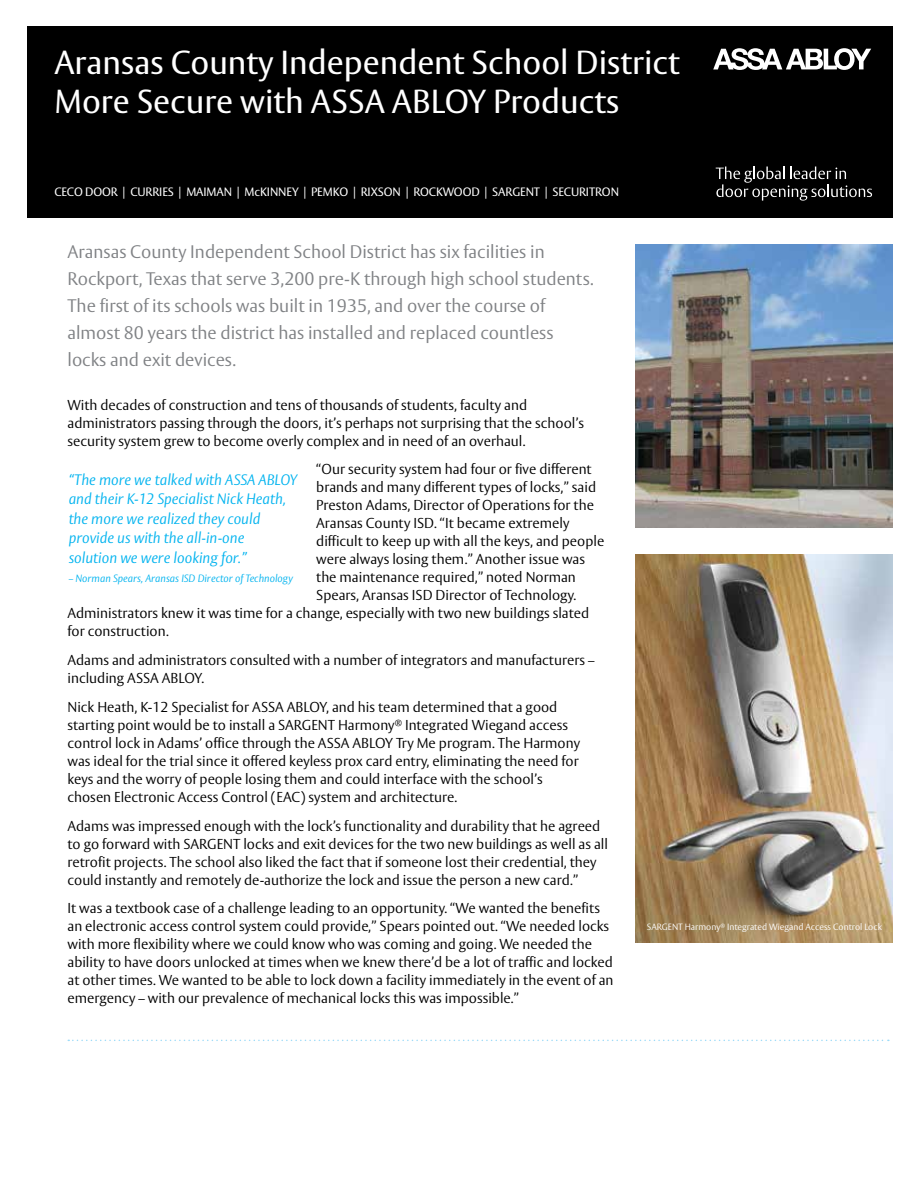
<style>
.page{position:relative;width:918px;height:1188px;background:#fff}
.page>*{position:absolute;margin:0;border:0;box-sizing:border-box;transform-origin:0 0}
.t1{font:33px/39.6px "ASSA Vesta";color:#fff}
.t2{font:300 18px/27px "ASSA Vesta";color:#808285}
.t3{font:italic 300 15px/19.5px "ASSA Vesta";color:#00b3ef}
.t4{font:300 14.25px/18px "ASSA Vesta";color:#000}
.t5{font:12px "ASSA Vesta";letter-spacing:-.01em;color:#fff}
.t6{font:italic 300 10.5px "ASSA Vesta";color:#00b3ef}
.t7{font:300 9px "ASSA Vesta";color:#fff}
</style>
<div class="page">
<img style="left:636px;top:554px;width:256px;height:388px">
<img style="left:636px;top:244px;width:256px;height:284px">
<div style="left:28px;top:26px;width:865px;height:192px;background:#000"></div>
<svg style="left:713px;top:48px;width:158px;height:22px"></svg>
<svg style="left:716px;top:167px;width:156px;height:34px"></svg>
<svg style="left:68px;top:1040px;width:821px;height:1px"></svg>
<h1 class="t1" style="left:54px;top:44px;width:627px">Aransas County Independent School District<br>More Secure with ASSA ABLOY Products</h1>
<p class="t5" style="left:54px;top:184px;width:566px">CECO DOOR | CURRIES | MAIMAN | McKINNEY | PEMKO | RIXSON | ROCKWOOD | SARGENT | SECURITRON</p>
<p class="t2" style="left:68px;top:239px;width:528px">Aransas County Independent School District has six facilities in Rockport, Texas that serve 3,200 pre-K through high school students.<br>The first of its schools was built in 1935, and over the course of almost 80 years the district has installed and replaced countless locks and exit devices.</p>
<p class="t4" style="left:68px;top:396px;width:518px">With decades of construction and tens of thousands of students, faculty and administrators passing through the doors, it’s perhaps not surprising that the school’s security system grew to become overly complex and in need of an overhaul.</p>
<p class="t4" style="left:316px;top:461px;width:277px">“Our security system had four or five different</p>
<p class="t4" style="left:316px;top:479px;width:281px">brands and many different types of locks,” said</p>
<p class="t4" style="left:316px;top:497px;width:279px">Preston Adams, Director of Operations for the</p>
<p class="t4" style="left:316px;top:515px;width:255px">Aransas County ISD. “It became extremely</p>
<p class="t4" style="left:316px;top:533px;width:290px">difficult to keep up with all the keys, and people</p>
<p class="t4" style="left:316px;top:551px;width:270px">were always losing them.” Another issue was</p>
<p class="t4" style="left:316px;top:569px;width:261px">the maintenance required,” noted Norman</p>
<p class="t4" style="left:316px;top:587px;width:261px">Spears, Aransas ISD Director of Technology.</p>
<p class="t4" style="left:68px;top:605px;width:523px">Administrators knew it was time for a change, especially with two new buildings slated</p>
<p class="t4" style="left:68px;top:623px;width:103px">for construction.</p>
<p class="t4" style="left:68px;top:652px;width:529px">Adams and administrators consulted with a number of integrators and manufacturers – including ASSA ABLOY.</p>
<p class="t4" style="left:68px;top:699px;width:514px">Nick Heath, K-12 Specialist for ASSA ABLOY, and his team determined that a good starting point would be to install a SARGENT Harmony<sup>®</sup> Integrated Wiegand access control lock in Adams’ office through the ASSA ABLOY Try Me program. The Harmony was ideal for the trial since it offered keyless prox card entry, eliminating the need for keys and the worry of people losing them and could interface with the school’s chosen Electronic Access Control (EAC) system and architecture.</p>
<p class="t4" style="left:68px;top:817px;width:542px">Adams was impressed enough with the lock’s functionality and durability that he agreed to go forward with SARGENT locks and exit devices for the two new buildings as well as all retrofit projects. The school also liked the fact that if someone lost their credential, they could instantly and remotely de-authorize the lock and issue the person a new card.”</p>
<p class="t4" style="left:68px;top:900px;width:548px">It was a textbook case of a challenge leading to an opportunity. “We wanted the benefits an electronic access control system could provide,” Spears pointed out. “We needed locks with more flexibility where we could know who was coming and going. We needed the ability to have doors unlocked at times when we knew there’d be a lot of traffic and locked at other times. We wanted to be able to lock down a facility immediately in the event of an emergency – with our prevalence of mechanical locks this was impossible.”</p>
<p class="t3" style="left:69px;top:471px;width:230px">“The more we talked with ASSA ABLOY and their K-12 Specialist Nick Heath, the more we realized they could provide us with the all-in-one<br>solution we were looking for.”</p>
<p class="t6" style="left:69px;top:572px;width:226px">– Norman Spears, Aransas ISD Director of Technology</p>
<p class="t7" style="left:647px;top:922px;width:237px">SARGENT Harmony<sup>®</sup> Integrated Wiegand Access Control Lock</p>
</div>
